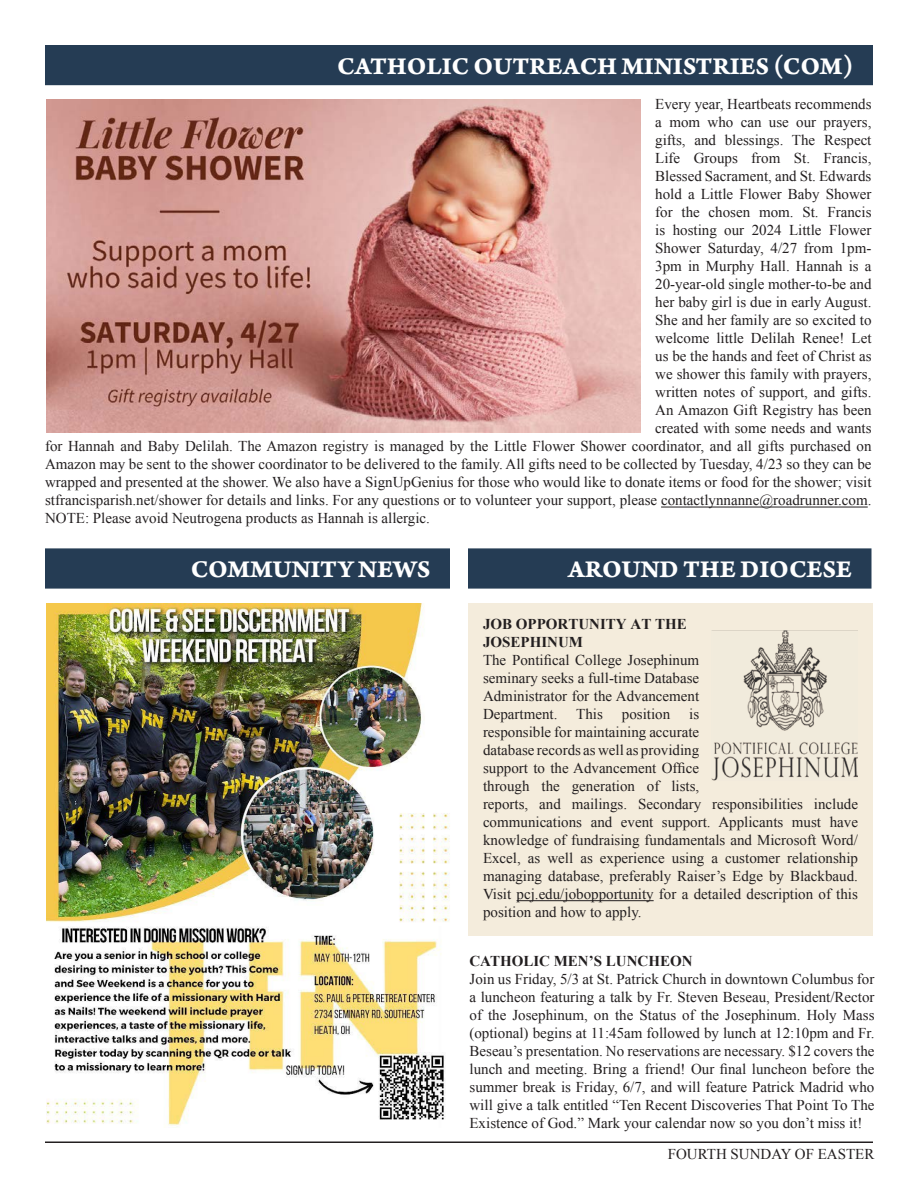
<style>
.page{position:relative;width:918px;height:1188px;background:#fff}
.page>*{position:absolute;margin:0;border:0;box-sizing:border-box;transform-origin:0 0}
.t1{font:25.5px "Arno Pro Bold Caption";letter-spacing:-.01em;color:#fff}
.t2{font:15px/18px "Times New Roman";color:#231f20;text-align:justify}
.t3{font:700 15px/18px "Times New Roman";color:#231f20}
</style>
<div class="page">
<hr style="left:45px;top:1142px;width:828px;height:1px;background:#231f20">
<div style="left:46px;top:549px;width:403px;height:39px;background:#253c54"></div>
<div style="left:45px;top:548px;width:405px;height:41px;border:2px solid #253c54"></div>
<div style="left:469px;top:549px;width:402px;height:39px;background:#253c54"></div>
<div style="left:468px;top:548px;width:404px;height:41px;border:2px solid #253c54"></div>
<div style="left:46px;top:46px;width:826px;height:38px;background:#253c54"></div>
<div style="left:45px;top:45px;width:828px;height:40px;border:2px solid #253c54"></div>
<div style="left:468px;top:604px;width:405px;height:332px;background:#f4ecdc"></div>
<hr style="left:517px;top:900px;width:137px;height:1px;background:#231f20">
<img style="left:47px;top:99px;width:593px;height:334px">
<hr style="left:661px;top:507px;width:207px;height:1px;background:#231f20">
<img style="left:47px;top:604px;width:403px;height:524px">
<img style="left:711px;top:630px;width:147px;height:150px">
<p class="t1" style="left:337px;top:51px;width:518px">CATHOLIC OUTREACH MINISTRIES (COM)</p>
<p class="t2" style="left:655px;top:95px;width:218px">Every year, Heartbeats recommends</p>
<p class="t2" style="left:655px;top:113px;width:218px">a mom who can use our prayers,</p>
<p class="t2" style="left:655px;top:131px;width:218px">gifts, and blessings. The Respect</p>
<p class="t2" style="left:655px;top:149px;width:218px">Life Groups from St. Francis,</p>
<p class="t2" style="left:655px;top:167px;width:218px">Blessed Sacrament, and St. Edwards</p>
<p class="t2" style="left:655px;top:185px;width:218px">hold a Little Flower Baby Shower</p>
<p class="t2" style="left:655px;top:203px;width:218px">for the chosen mom. St. Francis</p>
<p class="t2" style="left:655px;top:221px;width:218px">is hosting our 2024 Little Flower</p>
<p class="t2" style="left:655px;top:239px;width:218px">Shower Saturday, 4/27 from 1pm-</p>
<p class="t2" style="left:655px;top:257px;width:218px">3pm in Murphy Hall. Hannah is a</p>
<p class="t2" style="left:655px;top:275px;width:218px">20-year-old single mother-to-be and</p>
<p class="t2" style="left:655px;top:293px;width:218px">her baby girl is due in early August.</p>
<p class="t2" style="left:655px;top:311px;width:218px">She and her family are so excited to</p>
<p class="t2" style="left:655px;top:329px;width:218px">welcome little Delilah Renee! Let</p>
<p class="t2" style="left:655px;top:347px;width:218px">us be the hands and feet of Christ as</p>
<p class="t2" style="left:655px;top:365px;width:218px">we shower this family with prayers,</p>
<p class="t2" style="left:655px;top:383px;width:218px">written notes of support, and gifts.</p>
<p class="t2" style="left:655px;top:401px;width:218px">An Amazon Gift Registry has been</p>
<p class="t2" style="left:655px;top:419px;width:218px">created with some needs and wants</p>
<p class="t2" style="left:45px;top:437px;width:828px">for Hannah and Baby Delilah. The Amazon registry is managed by the Little Flower Shower coordinator, and all gifts purchased on</p>
<p class="t2" style="left:45px;top:455px;width:828px">Amazon may be sent to the shower coordinator to be delivered to the family. All gifts need to be collected by Tuesday, 4/23 so they can be</p>
<p class="t2" style="left:45px;top:473px;width:828px">wrapped and presented at the shower. We also have a SignUpGenius for those who would like to donate items or food for the shower; visit</p>
<p class="t2" style="left:45px;top:491px;width:828px">stfrancisparish.net/shower for details and links. For any questions or to volunteer your support, please contactlynnanne@roadrunner.com.</p>
<p class="t2" style="left:45px;top:509px;width:387px">NOTE: Please avoid Neutrogena products as Hannah is allergic.</p>
<p class="t1" style="left:191px;top:554px;width:241px">COMMUNITY NEWS</p>
<p class="t1" style="left:568px;top:554px;width:286px">AROUND THE DIOCESE</p>
<p class="t3" style="left:483px;top:615px;width:205px">JOB OPPORTUNITY AT THE<br>JOSEPHINUM</p>
<p class="t2" style="left:483px;top:651px;width:218px">The Pontifical College Josephinum seminary seeks a full-time Database Administrator for the Advancement Department. This</p>
<p class="t2" style="left:483px;top:705px;width:377px;text-align:left;text-indent:206px">is<br>responsible for maintaining accurate<br>database records as well as providing<br>support to the Advancement Office<br>through the generation of lists,<br>reports, and mailings. Secondary responsibilities include communications and event support. Applicants must have knowledge of fundraising fundamentals and Microsoft Word/ Excel, as well as experience using a customer relationship managing database, preferably Raiser’s Edge by Blackbaud.<br>Visit pcj.edu/jobopportunity for a detailed description of this position and how to apply.</p>
<p class="t2" style="left:622px;top:705px;width:50px">position</p>
<p class="t3" style="left:470px;top:952px;width:225px">CATHOLIC MEN’S LUNCHEON</p>
<p class="t2" style="left:470px;top:970px;width:407px">Join us Friday, 5/3 at St. Patrick Church in downtown Columbus for a luncheon featuring a talk by Fr. Steven Beseau, President/Rector of the Josephinum, on the Status of the Josephinum. Holy Mass (optional) begins at 11:45am followed by lunch at 12:10pm and Fr.<br>Beseau’s presentation. No reservations are necessary. $12 covers the lunch and meeting. Bring a friend! Our final luncheon before the summer break is Friday, 6/7, and will feature Patrick Madrid who will give a talk entitled “Ten Recent Discoveries That Point To The Existence of God.” Mark your calendar now so you don’t miss it!</p>
<p class="t2" style="left:668px;top:1144px;width:208px">FOURTH SUNDAY OF EASTER</p>
</div>
